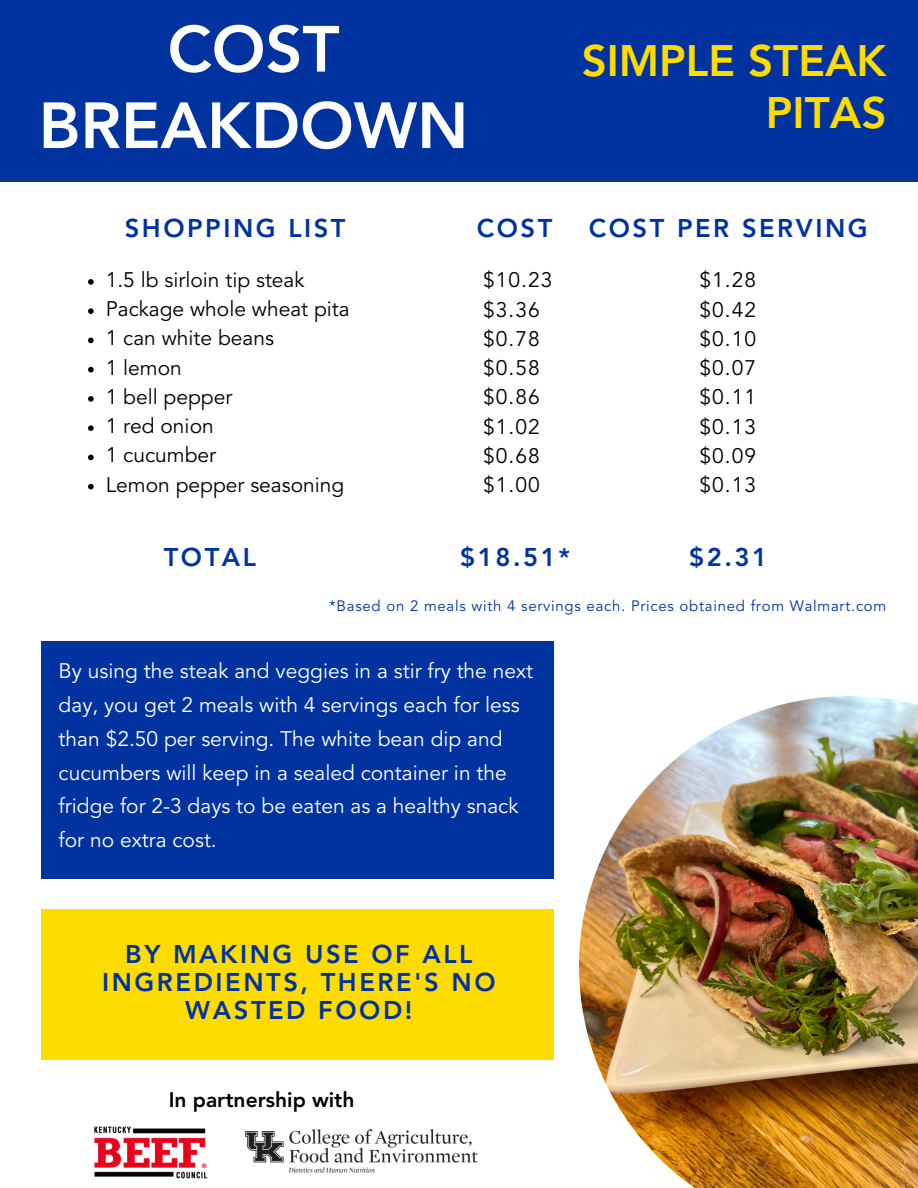
<style>
.page{position:relative;width:918px;height:1188px;background:#fff}
.page>*{position:absolute;margin:0;border:0;box-sizing:border-box;transform-origin:0 0}
.t1{font:800 64.5px/76.5px "Avenir LT Std";color:#fff;text-align:center}
.t2{font:800 43.65px/51.8px "Avenir LT Std";color:#ffdc00;text-align:right}
.t3{font:800 25.5px/28.2px "Avenir LT Std";letter-spacing:.1em;color:#0033a0;text-align:center}
.t4{font:21px/33.8px "Avenir LT Std";color:#fff}
.t5{font:21px/29.2px "Avenir LT Std";color:#000;text-align:justify}
.t6{font:21px/29.2px "Avenir LT Std";letter-spacing:.05em;color:#000}
.t7{font:800 21px "Avenir LT Std";color:#000}
.t8{font:15px "Avenir LT Std";letter-spacing:.05em;color:#0033a0}
</style>
<div class="page">
<div style="left:0;top:0;width:918px;height:181px;background:#0033a0"></div>
<img style="left:579px;top:696px;width:339px;height:492px">
<div style="left:41px;top:642px;width:513px;height:237px;background:#0033a0"></div>
<div style="left:41px;top:909px;width:513px;height:151px;background:#ffdc00"></div>
<svg style="left:88px;top:279px;width:6px;height:6px"></svg>
<svg style="left:88px;top:308px;width:6px;height:6px"></svg>
<svg style="left:88px;top:338px;width:6px;height:5px"></svg>
<svg style="left:88px;top:367px;width:6px;height:5px"></svg>
<svg style="left:88px;top:396px;width:6px;height:6px"></svg>
<svg style="left:88px;top:425px;width:6px;height:6px"></svg>
<svg style="left:88px;top:455px;width:6px;height:5px"></svg>
<svg style="left:88px;top:484px;width:6px;height:5px"></svg>
<img style="left:245px;top:1129px;width:233px;height:44px">
<img style="left:94px;top:1126px;width:114px;height:53px">
<h1 class="t1" style="left:39px;top:17px;width:431px">COST<br>BREAKDOWN</h1>
<h2 class="t2" style="left:582px;top:39px;width:306px">SIMPLE STEAK<br>PITAS</h2>
<p class="t3" style="left:125px;top:216px;width:222px">SHOPPING LIST</p>
<p class="t3" style="left:477px;top:216px;width:77px">COST</p>
<p class="t3" style="left:589px;top:216px;width:280px">COST PER SERVING</p>
<p class="t5" style="left:106px;top:267px;width:246px;text-align:left">1.5 lb sirloin tip steak<br>Package whole wheat pita<br>1 can white beans<br>1 lemon<br>1 bell pepper<br>1 red onion<br>1 cucumber<br>Lemon pepper seasoning</p>
<p class="t6" style="left:483px;top:267px;width:71px">$10.23 $3.36 $0.78 $0.58 $0.86 $1.02 $0.68 $1.00</p>
<p class="t5" style="left:699px;top:267px;width:58px">$1.28 $0.42 $0.10 $0.07 $0.11 $0.13 $0.09 $0.13</p>
<p class="t3" style="left:164px;top:545px;width:94px">TOTAL</p>
<p class="t3" style="left:460px;top:545px;width:112px">$18.51*</p>
<p class="t3" style="left:689px;top:545px;width:80px">$2.31</p>
<p class="t8" style="left:329px;top:600px;width:559px">*Based on 2 meals with 4 servings each. Prices obtained from Walmart.com</p>
<p class="t4" style="left:59px;top:656px;width:476px">By using the steak and veggies in a stir fry the next day, you get 2 meals with 4 servings each for less than $2.50 per serving. The white bean dip and cucumbers will keep in a sealed container in the fridge for 2-3 days to be eaten as a healthy snack for no extra cost.</p>
<p class="t3" style="left:102px;top:942px;width:395px">BY MAKING USE OF ALL<br>INGREDIENTS, THERE'S NO<br>WASTED FOOD!</p>
<p class="t7" style="left:169px;top:1091px;width:187px">In partnership with</p>
</div>
